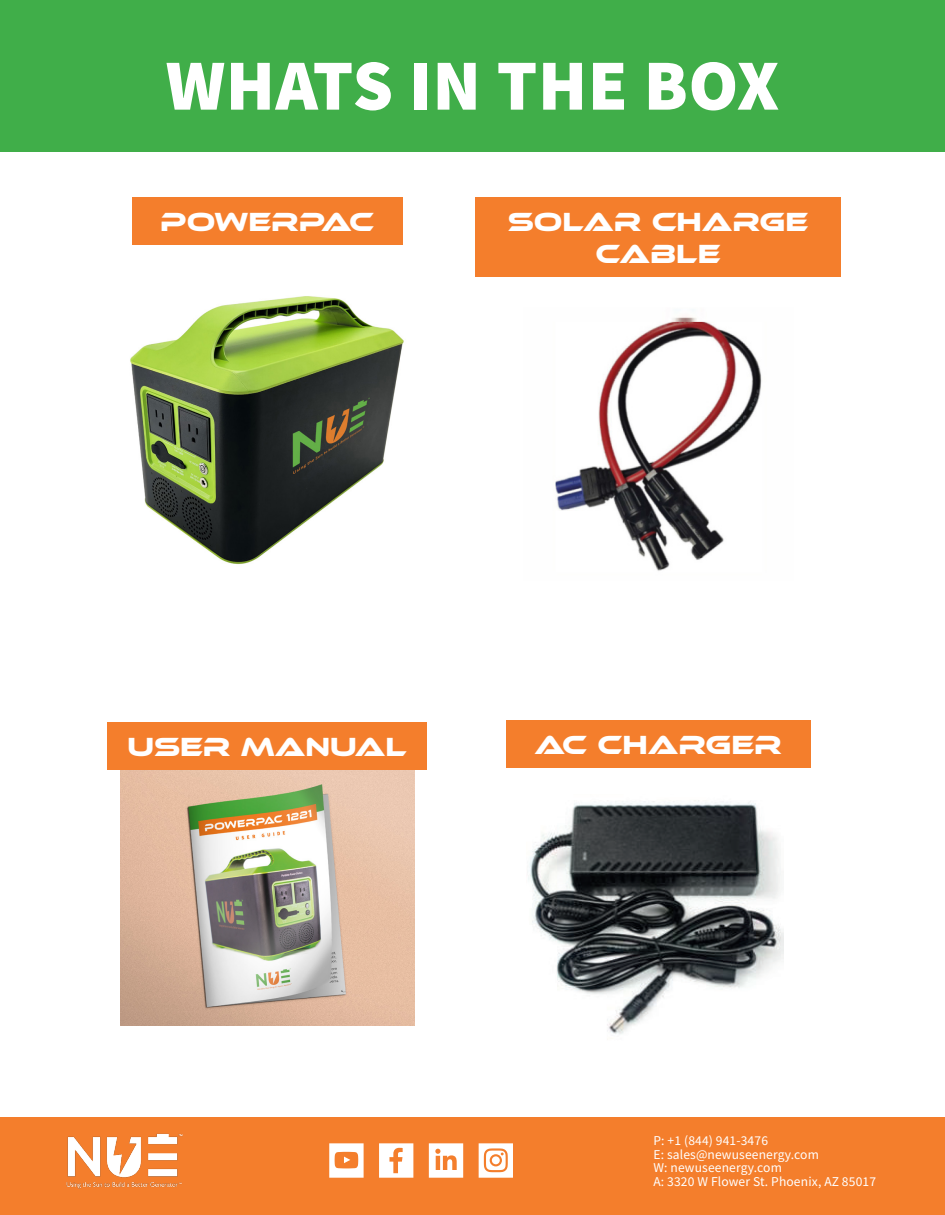
<style>
.page{position:relative;width:945px;height:1215px;background:#fff}
.page>*{position:absolute;margin:0;border:0;box-sizing:border-box;transform-origin:0 0}
.DESCRIPTION{font:900 72px "Source Sans Pro";letter-spacing:.01em;color:#fff}
.highlight_1{font:27px "Ethnocentric Rg";color:#fff}
.t1{font:13.5px/13.5px "Source Sans Pro";letter-spacing:.01em;color:#fff}
</style>
<div class="page">
<div style="left:0;top:1118px;width:932px;height:97px;background:#f47e2c"></div>
<div style="left:932px;top:1118px;width:13px;height:97px;background:#f47e2c"></div>
<svg style="left:479px;top:1143px;width:34px;height:35px"></svg>
<div style="left:492px;top:1156px;width:8px;height:8px;background:#fff;border-radius:50%"></div>
<svg style="left:429px;top:1143px;width:34px;height:35px"></svg>
<svg style="left:329px;top:1143px;width:35px;height:35px"></svg>
<svg style="left:379px;top:1143px;width:34px;height:35px"></svg>
<img style="left:66px;top:1133px;width:117px;height:56px">
<img style="left:120px;top:769px;width:294px;height:256px">
<div style="left:0;top:0;width:945px;height:151px;background:#40ae49"></div>
<div style="left:14px;top:14px;width:918px;height:138px;background:#40ae49"></div>
<div style="left:932px;top:14px;width:13px;height:138px;background:#40ae49"></div>
<img style="left:130px;top:229px;width:274px;height:335px">
<div style="left:132px;top:197px;width:270px;height:47px;background:#f47e2c"></div>
<div style="left:475px;top:197px;width:366px;height:47px;background:#f47e2c"></div>
<div style="left:475px;top:229px;width:366px;height:48px;background:#f47e2c"></div>
<div style="left:506px;top:721px;width:305px;height:47px;background:#f47e2c"></div>
<div style="left:107px;top:722px;width:320px;height:47px;background:#f47e2c"></div>
<img style="left:555px;top:316px;width:207px;height:255px">
<img style="left:528px;top:800px;width:256px;height:234px">
<p class="DESCRIPTION" style="left:166px;top:36px;width:615px">WHATS IN THE BOX</p>
<p class="highlight_1" style="left:160px;top:205px;width:216px">POWERPAC</p>
<p class="highlight_1" style="left:508px;top:205px;width:302px">SOLAR CHARGE</p>
<p class="highlight_1" style="left:596px;top:237px;width:127px">CABLE</p>
<p class="highlight_1" style="left:127px;top:730px;width:281px">USER MANUAL</p>
<p class="highlight_1" style="left:534px;top:729px;width:249px">AC CHARGER</p>
<p class="t1" style="left:653px;top:1134px;width:224px">P: +1 (844) 941-3476<br>E: sales@newuseenergy.com<br>W: newuseenergy.com<br>A: 3320 W Flower St. Phoenix, AZ 85017</p>
</div>
